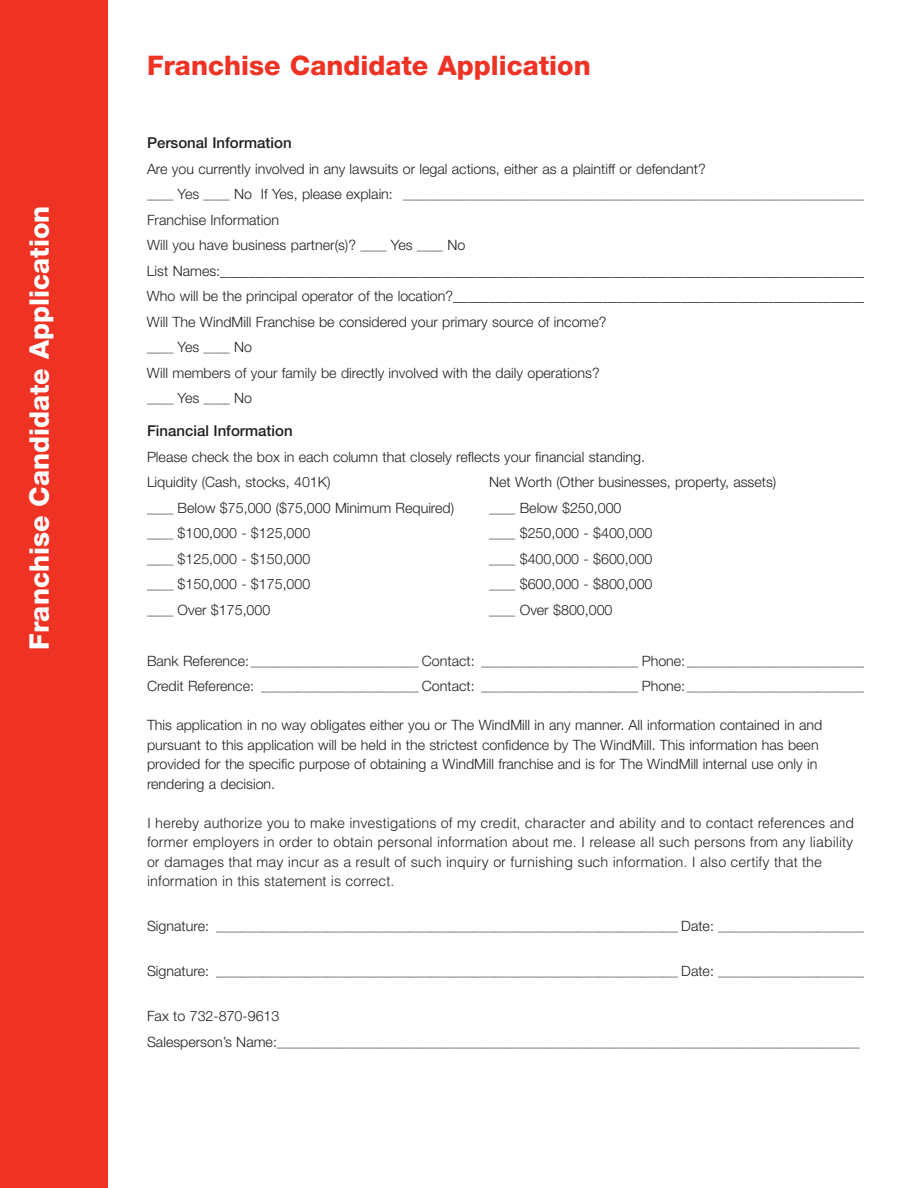
<style>
.page{position:relative;width:918px;height:1188px;background:#fff}
.page>*{position:absolute;margin:0;border:0;box-sizing:border-box;transform-origin:0 0}
.t1{font:800 27px "Helvetica Neue";color:#fff}
.t2{font:800 27px "Helvetica Neue";color:#ee3224}
.t3{font:500 15px "Helvetica Neue";color:#231f20}
.t4{font:300 14.25px/25.5px "Helvetica Neue";color:#231f20}
.t5{font:300 14.25px/19.5px "Helvetica";color:#231f20}
.t6{font:300 10.5px "Helvetica Neue";color:#231f20}
.s1{font-size:14.25px}
.s2{font-size:10.5px}
</style>
<div class="page">
<div style="left:1px;top:0;width:107px;height:1188px;background:#ee3224"></div>
<p class="t1" style="left:30px;top:650px;width:445px;rotate:-90deg">Franchise Candidate Application</p>
<p class="t2" style="left:147px;top:55px;width:445px">Franchise Candidate Application</p>
<p class="t3" style="left:147px;top:138px;width:146px">Personal Information</p>
<p class="t4" style="left:147px;top:157px;width:560px">Are you currently involved in any lawsuits or legal actions, either as a plaintiff or defendant?</p>
<p class="t6" style="left:147px;top:192px;width:720px">_____ <span class="s1">Yes</span> _____ <span class="s1">No If Yes, please explain:</span> ________________________________________________________________________________________</p>
<p class="t4" style="left:147px;top:208px;width:723px">Franchise Information<br>Will you have business partner(s)? <span class="s2">_____</span> Yes <span class="s2">_____</span> No<br>List Names:___________________________________________________________________________________________ Who will be the principal operator of the location?__________________________________________________________ Will The WindMill Franchise be considered your primary source of income?</p>
<p class="t6" style="left:147px;top:345px;width:107px">_____ <span class="s1">Yes</span> _____ <span class="s1">No</span></p>
<p class="t4" style="left:147px;top:361px;width:454px">Will members of your family be directly involved with the daily operations?</p>
<p class="t6" style="left:147px;top:396px;width:107px">_____ <span class="s1">Yes</span> _____ <span class="s1">No</span></p>
<p class="t3" style="left:147px;top:426px;width:147px">Financial Information</p>
<p class="t4" style="left:147px;top:445px;width:500px">Please check the box in each column that closely reflects your financial standing.<br>Liquidity (Cash, stocks, 401K)<br><span class="s2">_____</span> Below $75,000 ($75,000 Minimum Required)<br><span class="s2">_____</span> $100,000 - $125,000<br><span class="s2">_____</span> $125,000 - $150,000<br><span class="s2">_____</span> $150,000 - $175,000<br><span class="s2">_____</span> Over $175,000</p>
<p class="t6" style="left:147px;top:658px;width:720px"><span class="s1">Bank Reference:</span> ________________________________ <span class="s1">Contact:</span> ______________________________ <span class="s1">Phone:</span> __________________________________</p>
<p class="t6" style="left:147px;top:684px;width:720px"><span class="s1">Credit Reference:</span> ______________________________ <span class="s1">Contact:</span> ______________________________ <span class="s1">Phone:</span> __________________________________</p>
<p class="t4" style="left:147px;top:717px;width:677px;line-height:19.5px">This application in no way obligates either you or The WindMill in any manner. All information contained in and pursuant to this application will be held in the strictest confidence by The WindMill. This information has been provided for the specific purpose of obtaining a WindMill franchise and is for The WindMill internal use only in rendering a decision.</p>
<p class="t5" style="left:147px;top:814px;width:709px">I hereby authorize you to make investigations of my credit, character and ability and to contact references and former employers in order to obtain personal information about me. I release all such persons from any liability or damages that may incur as a result of such inquiry or furnishing such information. I also certify that the information in this statement is correct.</p>
<p class="t6" style="left:147px;top:924px;width:720px"><span class="s1">Signature:</span> ________________________________________________________________________________________ <span class="s1">Date:</span> ____________________________</p>
<p class="t6" style="left:147px;top:969px;width:720px"><span class="s1">Signature:</span> ________________________________________________________________________________________ <span class="s1">Date:</span> ____________________________</p>
<p class="t4" style="left:147px;top:1005px;width:134px">Fax to 732-870-9613</p>
<p class="t6" style="left:147px;top:1039px;width:714px"><span class="s1">Salesperson’s Name:</span>_______________________________________________________________________________________________________________</p>
<p class="t4" style="left:489px;top:471px;width:289px">Net Worth (Other businesses, property, assets) <span class="s2">_____</span> Below $250,000<br><span class="s2">_____</span> $250,000 - $400,000<br><span class="s2">_____</span> $400,000 - $600,000<br><span class="s2">_____</span> $600,000 - $800,000<br><span class="s2">_____</span> Over $800,000</p>
</div>
